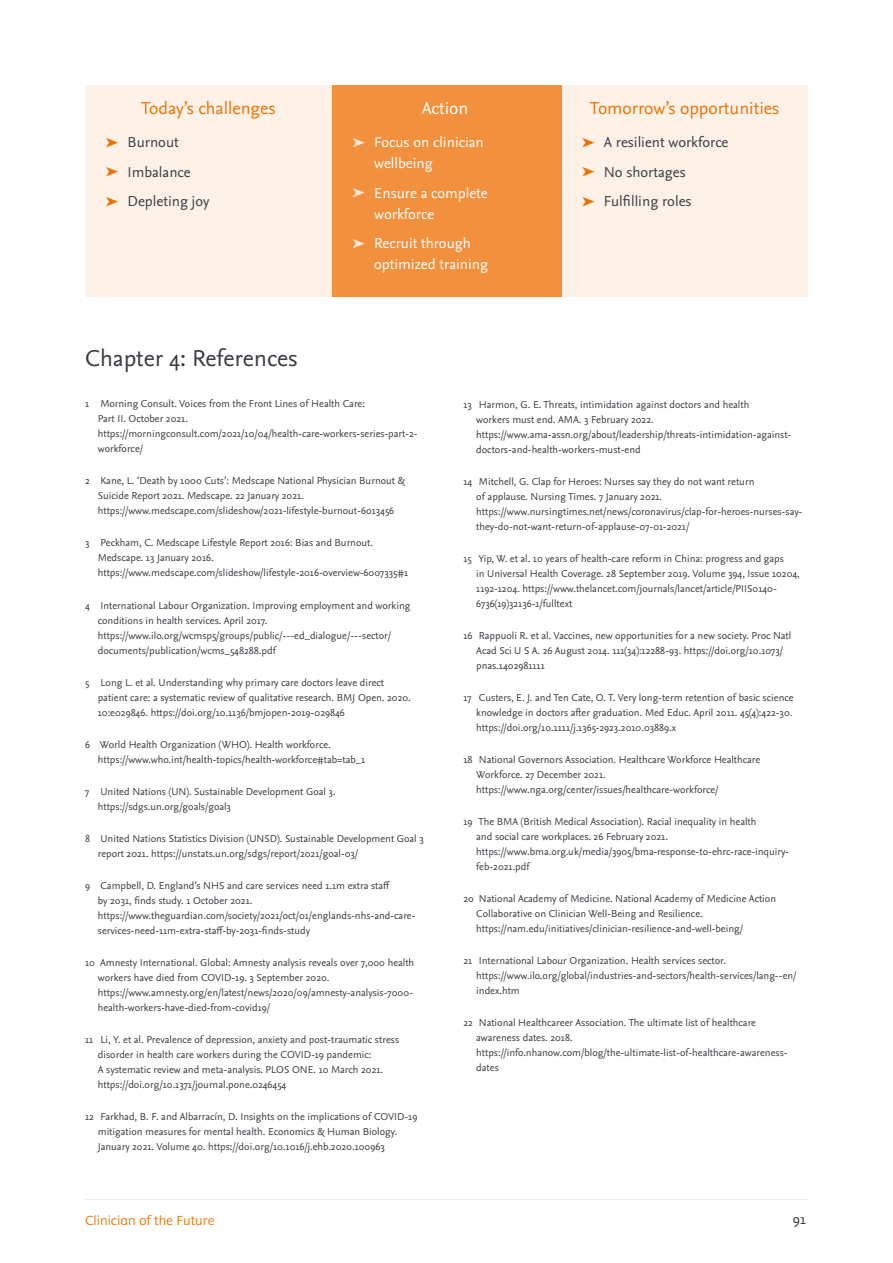
<style>
.page{position:relative;width:893px;height:1263px;background:#fff}
.page>*{position:absolute;margin:0;border:0;box-sizing:border-box;transform-origin:0 0}
.t1{font:24px "Nexus Sans Pro";color:#3b3c43}
.t2{font:18px "Nexus Sans Pro";color:#ee7203}
.t3{font:18px "Nexus Sans Pro";color:#fff}
.t4{font:15px/21px "Nexus Sans Pro";color:#fff}
.t5{font:15px/29.5px "Nexus Sans Pro";color:#3b3c43}
.t6{font:300 15px "Elsevier Display";color:#ee7203}
.t7{font:10.5px/15px "Nexus Sans Pro";color:#3b3c43}
</style>
<div class="page">
<hr style="left:85px;top:1199px;width:723px;height:1px;background:#edece5">
<div style="left:85px;top:85px;width:723px;height:212px;background:#fef2e8"></div>
<div style="left:332px;top:85px;width:229px;height:212px;background:#f3903e"></div>
<h2 class="t2" style="left:141px;top:95px;width:136px">Today’s challenges</h2>
<h2 class="t3" style="left:422px;top:95px;width:48px">Action</h2>
<h2 class="t2" style="left:590px;top:95px;width:191px">Tomorrow’s opportunities</h2>
<h3 class="t5" style="left:128px;top:126px;width:83px">Burnout<br>Imbalance<br>Depleting joy</h3>
<h3 class="t5" style="left:604px;top:126px;width:126px">A resilient workforce<br>No shortages<br>Fulfilling roles</h3>
<h3 class="t4" style="left:374px;top:131px;width:111px">Focus on clinician wellbeing</h3>
<h3 class="t4" style="left:374px;top:181px;width:115px">Ensure a complete workforce</h3>
<h3 class="t4" style="left:374px;top:232px;width:115px">Recruit through optimized training</h3>
<h1 class="t1" style="left:85px;top:340px;width:214px">Chapter 4: References</h1>
<p class="t7" style="left:98px;top:396px;width:321px;text-indent:-13px">1 Morning Consult. Voices from the Front Lines of Health Care:<br>Part II. October 2021. https://morningconsult.com/2021/10/04/health-care-workers-series-part-2- workforce/</p>
<p class="t7" style="left:98px;top:473px;width:308px;text-indent:-13px">2 Kane, L. ‘Death by 1000 Cuts’: Medscape National Physician Burnout &amp;<br>Suicide Report 2021. Medscape. 22 January 2021. https://www.medscape.com/slideshow/2021-lifestyle-burnout-6013456</p>
<p class="t7" style="left:98px;top:535px;width:312px;text-indent:-13px">3 Peckham, C. Medscape Lifestyle Report 2016: Bias and Burnout.<br>Medscape. 13 January 2016. https://www.medscape.com/slideshow/lifestyle-2016-overview-6007335#1</p>
<p class="t7" style="left:98px;top:597px;width:314px;text-indent:-13px">4 International Labour Organization. Improving employment and working conditions in health services. April 2017. https://www.ilo.org/wcmsp5/groups/public/---ed_dialogue/---sector/ documents/publication/wcms_548288.pdf</p>
<p class="t7" style="left:98px;top:674px;width:315px;text-indent:-13px">5 Long L. et al. Understanding why primary care doctors leave direct patient care: a systematic review of qualitative research. BMJ Open. 2020.<br>10:e029846. https://doi.org/10.1136/bmjopen-2019-029846</p>
<p class="t7" style="left:98px;top:736px;width:269px;text-indent:-13px">6 World Health Organization (WHO). Health workforce. https://www.who.int/health-topics/health-workforce#tab=tab_1</p>
<p class="t7" style="left:98px;top:783px;width:239px;text-indent:-13px">7 United Nations (UN). Sustainable Development Goal 3. https://sdgs.un.org/goals/goal3</p>
<p class="t7" style="left:98px;top:830px;width:327px;text-indent:-13px">8 United Nations Statistics Division (UNSD). Sustainable Development Goal 3 report 2021. https://unstats.un.org/sdgs/report/2021/goal-03/</p>
<p class="t7" style="left:98px;top:877px;width:319px;text-indent:-13px">9 Campbell, D. England’s NHS and care services need 1.1m extra staff<br>by 2031, finds study. 1 October 2021. https://www.theguardian.com/society/2021/oct/01/englands-nhs-and-care&shy;services-need-11m-extra-staff-by-2031-finds-study</p>
<p class="t7" style="left:98px;top:954px;width:318px;text-indent:-13px">10 Amnesty International. Global: Amnesty analysis reveals over 7,000 health workers have died from COVID-19. 3 September 2020. https://www.amnesty.org/en/latest/news/2020/09/amnesty-analysis-7000- health-workers-have-died-from-covid19/</p>
<p class="t7" style="left:98px;top:1031px;width:303px;text-indent:-13px">11 Li, Y. et al. Prevalence of depression, anxiety and post-traumatic stress disorder in health care workers during the COVID-19 pandemic:<br>A systematic review and meta-analysis. PLOS ONE. 10 March 2021. https://doi.org/10.1371/journal.pone.0246454</p>
<p class="t7" style="left:98px;top:1108px;width:321px;text-indent:-13px">12 Farkhad, B. F. and Albarracín, D. Insights on the implications of COVID-19 mitigation measures for mental health. Economics &amp; Human Biology.<br>January 2021. Volume 40. https://doi.org/10.1016/j.ehb.2020.100963</p>
<p class="t7" style="left:476px;top:396px;width:317px;text-indent:-13px">13 Harmon, G. E. Threats, intimidation against doctors and health<br>workers must end. AMA. 3 February 2022. https://www.ama-assn.org/about/leadership/threats-intimidation-against&shy;doctors-and-health-workers-must-end</p>
<p class="t7" style="left:476px;top:473px;width:328px;text-indent:-13px">14 Mitchell, G. Clap for Heroes: Nurses say they do not want return<br>of applause. Nursing Times. 7 January 2021. https://www.nursingtimes.net/news/coronavirus/clap-for-heroes-nurses-say&shy;they-do-not-want-return-of-applause-07-01-2021/</p>
<p class="t7" style="left:476px;top:550px;width:325px;text-indent:-13px">15 Yip, W. et al. 10 years of health-care reform in China: progress and gaps<br>in Universal Health Coverage. 28 September 2019. Volume 394, Issue 10204, 1192-1204. https://www.thelancet.com/journals/lancet/article/PIIS0140- 6736(19)32136-1/fulltext</p>
<p class="t7" style="left:476px;top:627px;width:317px;text-indent:-13px">16 Rappuoli R. et al. Vaccines, new opportunities for a new society. Proc Natl<br>Acad Sci U S A. 26 August 2014. 111(34):12288-93. https://doi.org/10.1073/ pnas.1402981111</p>
<p class="t7" style="left:476px;top:689px;width:319px;text-align:justify;text-indent:-13px">17 Custers, E. J. and Ten Cate, O. T. Very long-term retention of basic science knowledge in doctors after graduation. Med Educ. April 2011. 45(4):422-30. https://doi.org/10.1111/j.1365-2923.2010.03889.x</p>
<p class="t7" style="left:476px;top:751px;width:286px;text-indent:-13px">18 National Governors Association. Healthcare Workforce Healthcare<br>Workforce. 27 December 2021. https://www.nga.org/center/issues/healthcare-workforce/</p>
<p class="t7" style="left:476px;top:813px;width:314px;text-indent:-13px">19 The BMA (British Medical Association). Racial inequality in health<br>and social care workplaces. 26 February 2021. https://www.bma.org.uk/media/3905/bma-response-to-ehrc-race-inquiry&shy;feb-2021.pdf</p>
<p class="t7" style="left:476px;top:890px;width:301px;text-indent:-13px">20 National Academy of Medicine. National Academy of Medicine Action<br>Collaborative on Clinician Well-Being and Resilience. https://nam.edu/initiatives/clinician-resilience-and-well-being/</p>
<p class="t7" style="left:476px;top:952px;width:322px;text-indent:-13px">21 International Labour Organization. Health services sector. https://www.ilo.org/global/industries-and-sectors/health-services/lang--en/ index.htm</p>
<p class="t7" style="left:476px;top:1014px;width:313px;text-indent:-13px">22 National Healthcareer Association. The ultimate list of healthcare awareness dates. 2018. https://info.nhanow.com/blog/the-ultimate-list-of-healthcare-awareness&shy;dates</p>
<h3 class="t6" style="left:85px;top:1211px;width:131px">Clinician of the Future</h3>
<h3 class="t5" style="left:793px;top:1204px;width:14px">91</h3>
</div>
